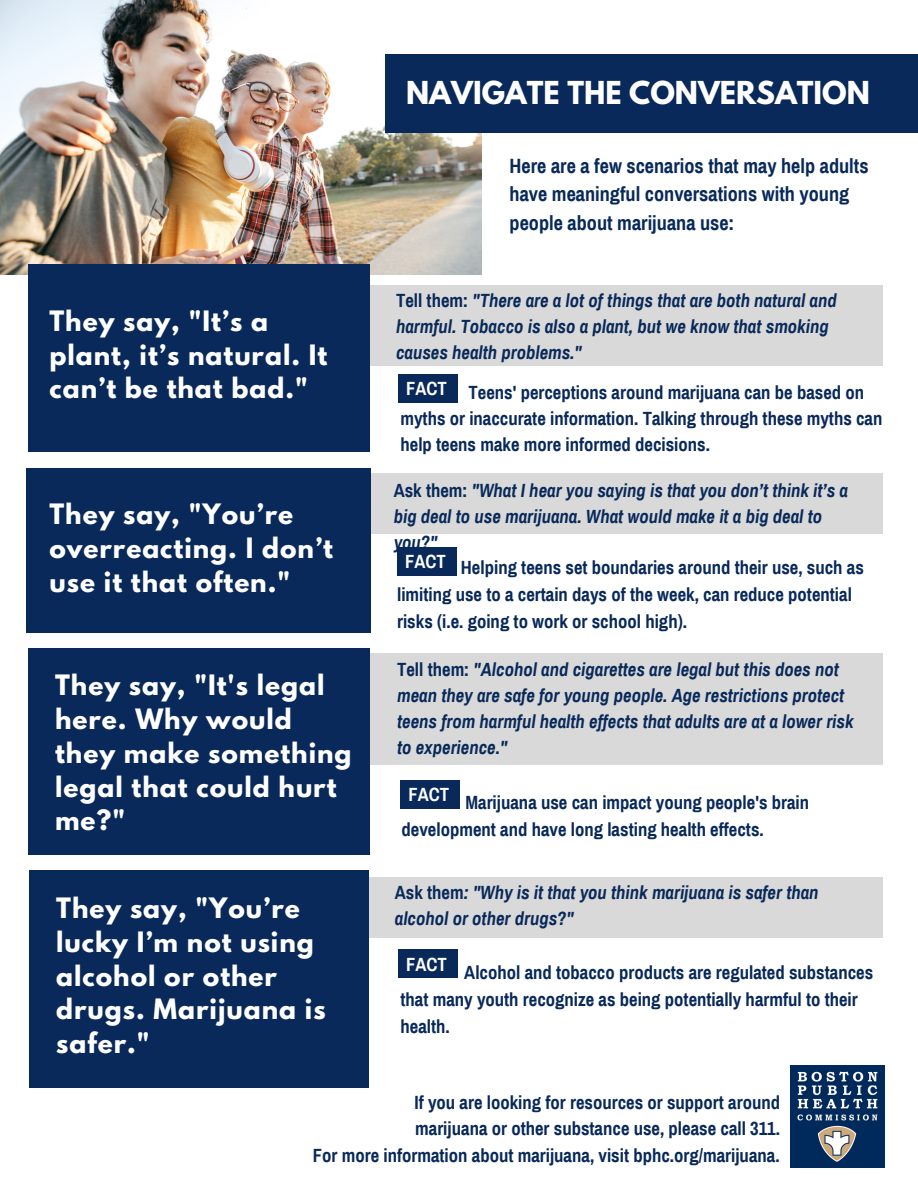
<style>
.page{position:relative;width:918px;height:1188px;background:#fff}
.page>*{position:absolute;margin:0;border:0;box-sizing:border-box;transform-origin:0 0}
.t1{font:700 28.05px "League Spartan";color:#fff}
.t2{font:700 24.9px/33.8px "League Spartan";letter-spacing:.04em;color:#fff}
.t3{font:700 20.25px/28.2px "Archivo Narrow";color:#082959}
.t4{font:700 18.75px/27px "Archivo Narrow";color:#082959}
.t5{font:italic 700 18.75px/25.8px "Archivo Narrow";color:#082959}
.t6{font:700 18.75px "Archivo Narrow";color:#fff}
.s1{font-style:normal}
</style>
<div class="page">
<img style="left:0;top:0;width:482px;height:274px">
<div style="left:325px;top:285px;width:558px;height:81px;background:#d9d9d9"></div>
<div style="left:325px;top:474px;width:558px;height:60px;background:#d9d9d9"></div>
<div style="left:325px;top:654px;width:558px;height:111px;background:#d9d9d9"></div>
<div style="left:325px;top:878px;width:558px;height:60px;background:#d9d9d9"></div>
<div style="left:28px;top:264px;width:342px;height:188px;background:#082959"></div>
<div style="left:385px;top:54px;width:533px;height:79px;background:#082959"></div>
<div style="left:26px;top:468px;width:344px;height:164px;background:#082959"></div>
<div style="left:397px;top:548px;width:60px;height:28px;background:#082959"></div>
<div style="left:29px;top:871px;width:340px;height:217px;background:#082959"></div>
<div style="left:398px;top:950px;width:60px;height:28px;background:#082959"></div>
<div style="left:28px;top:648px;width:342px;height:207px;background:#082959"></div>
<div style="left:401px;top:781px;width:59px;height:28px;background:#082959"></div>
<div style="left:398px;top:375px;width:60px;height:28px;background:#082959"></div>
<img style="left:791px;top:1065px;width:93px;height:103px">
<h1 class="t1" style="left:406px;top:79px;width:465px">NAVIGATE THE CONVERSATION</h1>
<h2 class="t2" style="left:50px;top:307px;width:279px">They say, "It’s a plant, it’s natural. It can’t be that bad."</h2>
<h2 class="t2" style="left:50px;top:501px;width:285px">They say, "You’re overreacting. I don’t use it that often."</h2>
<p class="t3" style="left:510px;top:152px;width:361px">Here are a few scenarios that may help adults have meaningful conversations with young people about marijuana use:</p>
<p class="t5" style="left:396px;top:288px;width:442px"><span class="s1">Tell them:</span> "There are a lot of things that are both natural and harmful. Tobacco is also a plant, but we know that smoking causes health problems."</p>
<p class="t6" style="left:406px;top:378px;width:42px">FACT</p>
<p class="t4" style="left:400px;top:380px;width:484px;line-height:25.8px;text-indent:68px">Teens' perceptions around marijuana can be based on myths or inaccurate information. Talking through these myths can help teens make more informed decisions.</p>
<p class="t5" style="left:394px;top:478px;width:456px"><span class="s1">Ask them:</span> "What I hear you saying is that you don’t think it’s a big deal to use marijuana. What would make it a big deal to you?"</p>
<p class="t4" style="left:397px;top:554px;width:468px;text-indent:64px">Helping teens set boundaries around their use, such as limiting use to a certain days of the week, can reduce potential risks (i.e. going to work or school high).</p>
<p class="t6" style="left:405px;top:552px;width:42px">FACT</p>
<h2 class="t2" style="left:55px;top:672px;width:298px">They say, "It's legal here. Why would they make something legal that could hurt me?"</h2>
<p class="t5" style="left:397px;top:657px;width:458px"><span class="s1">Tell them:</span> "Alcohol and cigarettes are legal but this does not mean they are safe for young people. Age restrictions protect teens from harmful health effects that adults are at a lower risk to experience."</p>
<p class="t6" style="left:408px;top:785px;width:42px">FACT</p>
<p class="t4" style="left:402px;top:790px;width:409px;text-indent:64px">Marijuana use can impact young people's brain development and have long lasting health effects.</p>
<h2 class="t2" style="left:56px;top:894px;width:271px">They say, "You’re lucky I’m not using alcohol or other drugs. Marijuana is safer."</h2>
<p class="t5" style="left:395px;top:880px;width:425px"><span class="s1">Ask them</span>: "Why is it that you think marijuana is safer than alcohol or other drugs?"</p>
<p class="t6" style="left:406px;top:954px;width:42px">FACT</p>
<p class="t4" style="left:400px;top:959px;width:474px;text-indent:64px">Alcohol and tobacco products are regulated substances that many youth recognize as being potentially harmful to their health.</p>
<p class="t4" style="left:415px;top:1090px;width:367px;line-height:25.8px">If you are looking for resources or support around marijuana or other substance use, please call 311.</p>
<p class="t4" style="left:313px;top:1142px;width:468px">For more information about marijuana, visit bphc.org/marijuana.</p>
</div>
